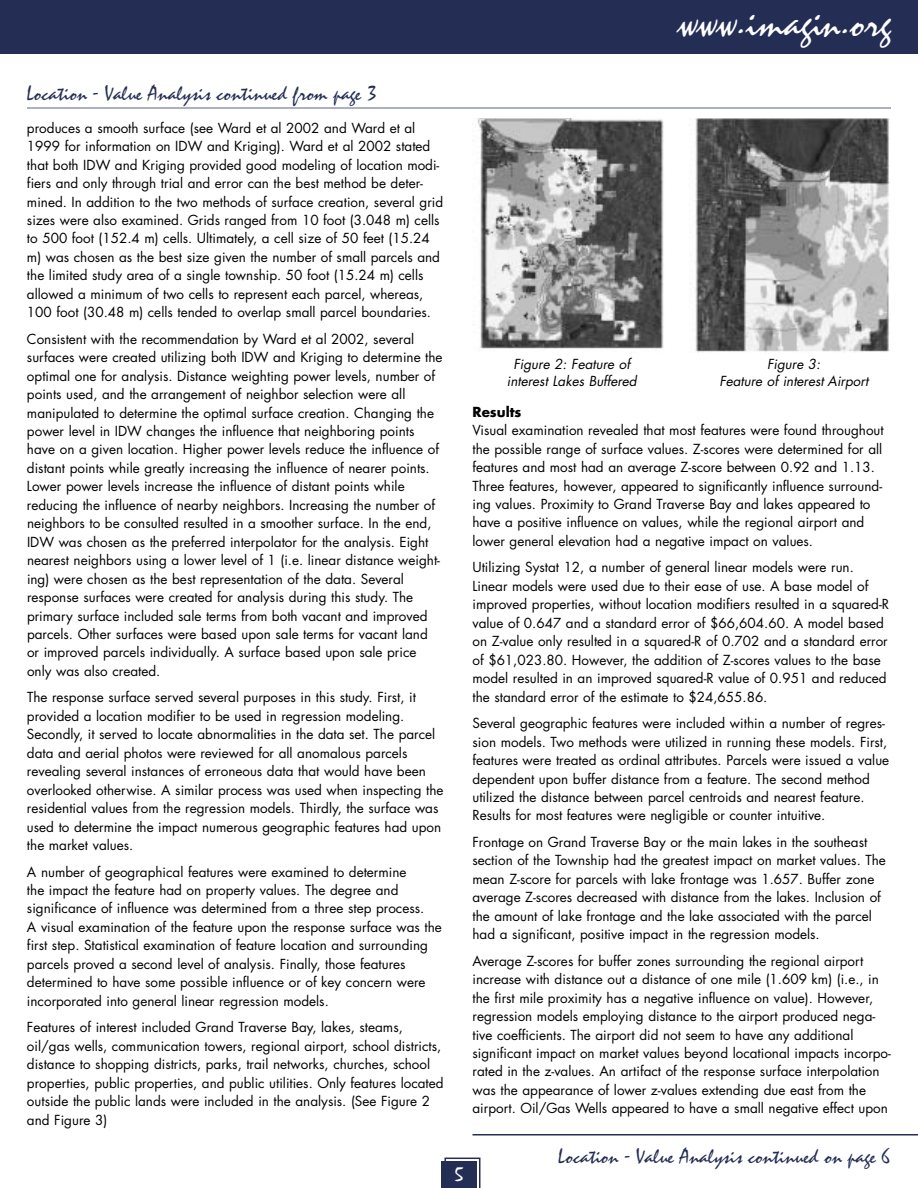
<style>
.page{position:relative;width:918px;height:1188px;background:#fff}
.page>*{position:absolute;margin:0;border:0;box-sizing:border-box;transform-origin:0 0}
.t1{font:40.5px "Mistral";color:#fff}
.t2{font:21px "Mistral";color:#242e55}
.t3{font:21px "Mistral";color:#fff}
.t4{font:13.5px/18.5px "Futura";color:#000}
.t5{font:italic 13.5px/17.7px "Futura";color:#000;text-align:center}
.t6{font:700 13.5px "Futura";color:#000}
</style>
<div class="page">
<div style="left:0;top:0;width:918px;height:54px;background:#242e55"></div>
<svg style="left:444px;top:1158px;width:36px;height:30px"></svg>
<div style="left:441px;top:1161px;width:36px;height:27px;background:#242e55"></div>
<hr style="left:472px;top:1134px;width:446px;height:2px;background:#242e55">
<hr style="left:27px;top:107px;width:864px;height:2px;background:#9297aa">
<img style="left:477px;top:118px;width:413px;height:235px">
<h1 class="t1" style="left:677px;top:-4px;width:215px">www.imagin.org</h1>
<h2 class="t2" style="left:27px;top:79px;width:351px">Location - Value Analysis continued from page 3</h2>
<p class="t4" style="left:27px;top:120px;width:418px">produces a smooth surface (see Ward et al 2002 and Ward et al 1999 for information on IDW and Kriging). Ward et al 2002 stated that both IDW and Kriging provided good modeling of location modi&shy;fiers and only through trial and error can the best method be deter&shy;mined. In addition to the two methods of surface creation, several grid sizes were also examined. Grids ranged from 10 foot (3.048 m) cells to 500 foot (152.4 m) cells. Ultimately, a cell size of 50 feet (15.24 m) was chosen as the best size given the number of small parcels and the limited study area of a single township. 50 foot (15.24 m) cells allowed a minimum of two cells to represent each parcel, whereas, 100 foot (30.48 m) cells tended to overlap small parcel boundaries.</p>
<p class="t4" style="left:27px;top:331px;width:417px">Consistent with the recommendation by Ward et al 2002, several surfaces were created utilizing both IDW and Kriging to determine the optimal one for analysis. Distance weighting power levels, number of points used, and the arrangement of neighbor selection were all manipulated to determine the optimal surface creation. Changing the power level in IDW changes the influence that neighboring points have on a given location. Higher power levels reduce the influence of distant points while greatly increasing the influence of nearer points.<br>Lower power levels increase the influence of distant points while reducing the influence of nearby neighbors. Increasing the number of neighbors to be consulted resulted in a smoother surface. In the end, IDW was chosen as the preferred interpolator for the analysis. Eight nearest neighbors using a lower level of 1 (i.e. linear distance weight&shy;ing) were chosen as the best representation of the data. Several response surfaces were created for analysis during this study. The primary surface included sale terms from both vacant and improved parcels. Other surfaces were based upon sale terms for vacant land or improved parcels individually. A surface based upon sale price only was also created.</p>
<p class="t4" style="left:27px;top:689px;width:418px">The response surface served several purposes in this study. First, it provided a location modifier to be used in regression modeling.<br>Secondly, it served to locate abnormalities in the data set. The parcel data and aerial photos were reviewed for all anomalous parcels revealing several instances of erroneous data that would have been overlooked otherwise. A similar process was used when inspecting the residential values from the regression models. Thirdly, the surface was used to determine the impact numerous geographic features had upon the market values.</p>
<p class="t4" style="left:27px;top:864px;width:416px">A number of geographical features were examined to determine<br>the impact the feature had on property values. The degree and significance of influence was determined from a three step process.<br>A visual examination of the feature upon the response surface was the first step. Statistical examination of feature location and surrounding parcels proved a second level of analysis. Finally, those features determined to have some possible influence or of key concern were incorporated into general linear regression models.</p>
<p class="t4" style="left:27px;top:1019px;width:418px">Features of interest included Grand Traverse Bay, lakes, steams, oil/gas wells, communication towers, regional airport, school districts, distance to shopping districts, parks, trail networks, churches, school properties, public properties, and public utilities. Only features located outside the public lands were included in the analysis. (See Figure 2 and Figure 3)</p>
<p class="t5" style="left:507px;top:356px;width:131px">Figure 2: Feature of interest Lakes Buffered</p>
<p class="t5" style="left:719px;top:356px;width:150px">Figure 3:<br>Feature of interest Airport</p>
<p class="t6" style="left:472px;top:406px;width:51px">Results</p>
<p class="t4" style="left:472px;top:422px;width:413px">Visual examination revealed that most features were found throughout the possible range of surface values. Z-scores were determined for all features and most had an average Z-score between 0.92 and 1.13.<br>Three features, however, appeared to significantly influence surround&shy;ing values. Proximity to Grand Traverse Bay and lakes appeared to have a positive influence on values, while the regional airport and lower general elevation had a negative impact on values.</p>
<p class="t4" style="left:473px;top:559px;width:418px">Utilizing Systat 12, a number of general linear models were run.<br>Linear models were used due to their ease of use. A base model of improved properties, without location modifiers resulted in a squared-R value of 0.647 and a standard error of $66,604.60. A model based on Z-value only resulted in a squared-R of 0.702 and a standard error of $61,023.80. However, the addition of Z-scores values to the base model resulted in an improved squared-R value of 0.951 and reduced the standard error of the estimate to $24,655.86.</p>
<p class="t4" style="left:473px;top:715px;width:418px">Several geographic features were included within a number of regres&shy;sion models. Two methods were utilized in running these models. First, features were treated as ordinal attributes. Parcels were issued a value dependent upon buffer distance from a feature. The second method utilized the distance between parcel centroids and nearest feature.<br>Results for most features were negligible or counter intuitive.</p>
<p class="t4" style="left:473px;top:834px;width:415px">Frontage on Grand Traverse Bay or the main lakes in the southeast section of the Township had the greatest impact on market values. The mean Z-score for parcels with lake frontage was 1.657. Buffer zone average Z-scores decreased with distance from the lakes. Inclusion of the amount of lake frontage and the lake associated with the parcel had a significant, positive impact in the regression models.</p>
<p class="t4" style="left:472px;top:953px;width:420px">Average Z-scores for buffer zones surrounding the regional airport increase with distance out a distance of one mile (1.609 km) (i.e., in the first mile proximity has a negative influence on value). However, regression models employing distance to the airport produced nega&shy;tive coefficients. The airport did not seem to have any additional significant impact on market values beyond locational impacts incorpo&shy;rated in the z-values. An artifact of the response surface interpolation was the appearance of lower z-values extending due east from the airport. Oil/Gas Wells appeared to have a small negative effect upon</p>
<h2 class="t3" style="left:454px;top:1160px;width:11px">5</h2>
<h2 class="t2" style="left:559px;top:1142px;width:333px">Location - Value Analysis continued on page 6</h2>
</div>
